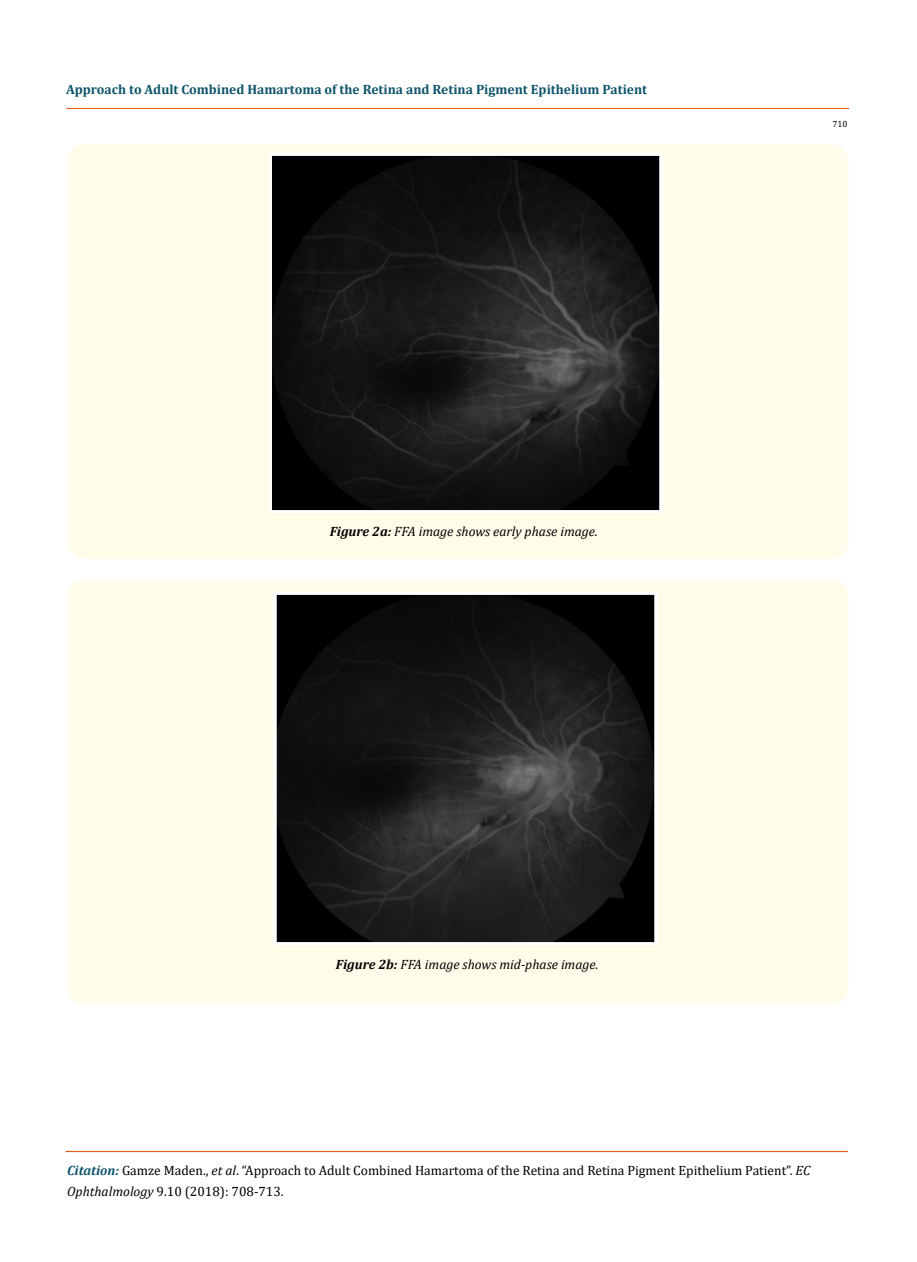
<style>
.page{position:relative;width:917px;height:1262px;background:#fff}
.page>*{position:absolute;margin:0;border:0;box-sizing:border-box;transform-origin:0 0}
.t1{font:13.5px/21px "Cambria";color:#000}
.t2{font:700 13.5px "Cambria";color:#0e546a}
.t3{font:italic 13.5px "Cambria";color:#000}
.t4{font:9px "Cambria";color:#000}
.s1{font-weight:700}
.s2{font-weight:700;font-style:italic;color:#0e546a}
.s3{font-style:italic}
</style>
<div class="page">
<hr style="left:67px;top:108px;width:781px;height:1px;background:#e05d1a">
<div style="left:66px;top:1151px;width:781px;height:1px;border:1px solid #e05d1a"></div>
<div style="left:68px;top:144px;width:780px;height:414px;background:#fffde9;border-radius:18px"></div>
<img style="left:269px;top:153px;width:393px;height:359px">
<div style="left:68px;top:579px;width:780px;height:425px;background:#fffde9;border-radius:18px"></div>
<img style="left:273px;top:593px;width:384px;height:351px">
<p class="t2" style="left:66px;top:80px;width:582px">Approach to Adult Combined Hamartoma of the Retina and Retina Pigment Epithelium Patient</p>
<p class="t3" style="left:330px;top:522px;width:269px"><span class="s1">Figure 2a:</span> FFA image shows early phase image.</p>
<p class="t4" style="left:832px;top:119px;width:16px">710</p>
<p class="t3" style="left:336px;top:955px;width:264px"><span class="s1">Figure 2b:</span> FFA image shows mid-phase image.</p>
<p class="t1" style="left:67px;top:1160px;width:744px"><span class="s2">Citation:</span> Gamze Maden., <span class="s3">et al</span>. “Approach to Adult Combined Hamartoma of the Retina and Retina Pigment Epithelium Patient”. <span class="s3">EC<br>Ophthalmology</span> 9.10 (2018): 708-713.</p>
</div>
